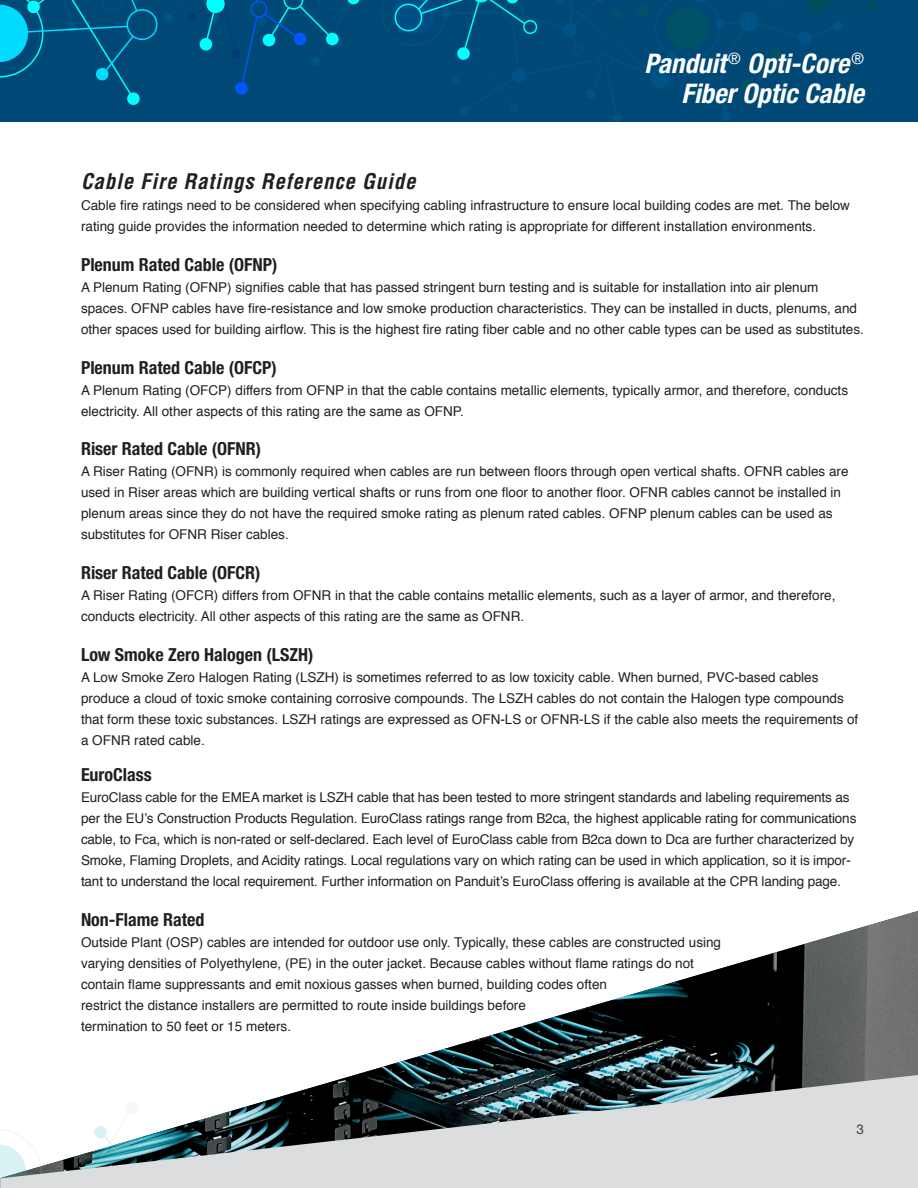
<style>
.page{position:relative;width:918px;height:1188px;background:#fff}
.page>*{position:absolute;margin:0;border:0;box-sizing:border-box;transform-origin:0 0}
.t1{font:italic 700 condensed 27px/30px "Helvetica Neue LT Std";color:#fff;text-align:right}
.t2{font:italic 700 condensed 21px "Helvetica";letter-spacing:.04em;color:#231f20}
.t3{font:700 condensed 18px "Helvetica Neue LT Std";color:#231f20}
.t4{font:13.5px/21px "Helvetica";color:#231f20}
.t5{font:13.5px "Helvetica Neue LT Std";color:#3e3e3f}
</style>
<div class="page">
<img style="left:530px;top:911px;width:388px;height:164px">
<div style="left:546px;top:0;width:369px;height:122px;background:#004976"></div>
<svg style="left:789px;top:0;width:117px;height:14px;background:#004970"></svg>
<svg style="left:612px;top:0;width:170px;height:89px;background:#004a75"></svg>
<svg style="left:537px;top:1075px;width:381px;height:113px;background:#bcc1c4"></svg>
<svg style="left:0;top:1024px;width:537px;height:164px"></svg>
<svg style="left:0;top:0;width:546px;height:122px;background:#00537f"></svg>
<h1 class="t1" style="left:644px;top:49px;width:221px">Panduit <sup>®</sup> Opti-Core <sup>®<br></sup>Fiber Optic Cable</h1>
<h2 class="t2" style="left:81px;top:169px;width:336px">Cable Fire Ratings Reference Guide</h2>
<p class="t4" style="left:81px;top:196px;width:770px">Cable fire ratings need to be considered when specifying cabling infrastructure to ensure local building codes are met. The below rating guide provides the information needed to determine which rating is appropriate for different installation environments.</p>
<h3 class="t3" style="left:81px;top:254px;width:198px">Plenum Rated Cable (OFNP)</h3>
<p class="t4" style="left:81px;top:277px;width:784px">A Plenum Rating (OFNP) signifies cable that has passed stringent burn testing and is suitable for installation into air plenum spaces. OFNP cables have fire-resistance and low smoke production characteristics. They can be installed in ducts, plenums, and other spaces used for building airflow. This is the highest fire rating fiber cable and no other cable types can be used as substitutes.</p>
<h3 class="t3" style="left:81px;top:356px;width:197px">Plenum Rated Cable (OFCP)</h3>
<p class="t4" style="left:81px;top:380px;width:769px">A Plenum Rating (OFCP) differs from OFNP in that the cable contains metallic elements, typically armor, and therefore, conducts electricity. All other aspects of this rating are the same as OFNP.</p>
<h3 class="t3" style="left:81px;top:438px;width:182px">Riser Rated Cable (OFNR)</h3>
<p class="t4" style="left:81px;top:461px;width:769px">A Riser Rating (OFNR) is commonly required when cables are run between floors through open vertical shafts. OFNR cables are used in Riser areas which are building vertical shafts or runs from one floor to another floor. OFNR cables cannot be installed in plenum areas since they do not have the required smoke rating as plenum rated cables. OFNP plenum cables can be used as substitutes for OFNR Riser cables.</p>
<h3 class="t3" style="left:81px;top:561px;width:181px">Riser Rated Cable (OFCR)</h3>
<p class="t4" style="left:81px;top:585px;width:756px;line-height:21.6px">A Riser Rating (OFCR) differs from OFNR in that the cable contains metallic elements, such as a layer of armor, and therefore, conducts electricity. All other aspects of this rating are the same as OFNR.</p>
<h3 class="t3" style="left:81px;top:644px;width:234px">Low Smoke Zero Halogen (LSZH)</h3>
<p class="t4" style="left:81px;top:667px;width:779px">A Low Smoke Zero Halogen Rating (LSZH) is sometimes referred to as low toxicity cable. When burned, PVC-based cables produce a cloud of toxic smoke containing corrosive compounds. The LSZH cables do not contain the Halogen type compounds that form these toxic substances. LSZH ratings are expressed as OFN-LS or OFNR-LS if the cable also meets the requirements of a OFNR rated cable.</p>
<h3 class="t3" style="left:81px;top:764px;width:72px">EuroClass</h3>
<p class="t4" style="left:81px;top:787px;width:777px">EuroClass cable for the EMEA market is LSZH cable that has been tested to more stringent standards and labeling requirements as per the EU’s Construction Products Regulation. EuroClass ratings range from B2ca, the highest applicable rating for communications cable, to Fca, which is non-rated or self-declared. Each level of EuroClass cable from B2ca down to Dca are further characterized by Smoke, Flaming Droplets, and Acidity ratings. Local regulations vary on which rating can be used in which application, so it is impor&shy;tant to understand the local requirement. Further information on Panduit’s EuroClass offering is available at the CPR landing page.</p>
<h3 class="t3" style="left:81px;top:908px;width:125px">Non-Flame Rated</h3>
<p class="t4" style="left:81px;top:932px;width:642px">Outside Plant (OSP) cables are intended for outdoor use only. Typically, these cables are constructed using varying densities of Polyethylene, (PE) in the outer jacket. Because cables without flame ratings do not contain flame suppressants and emit noxious gasses when burned, building codes often<br>restrict the distance installers are permitted to route inside buildings before<br>termination to 50 feet or 15 meters.</p>
<p class="t5" style="left:856px;top:1121px;width:9px">3</p>
</div>
